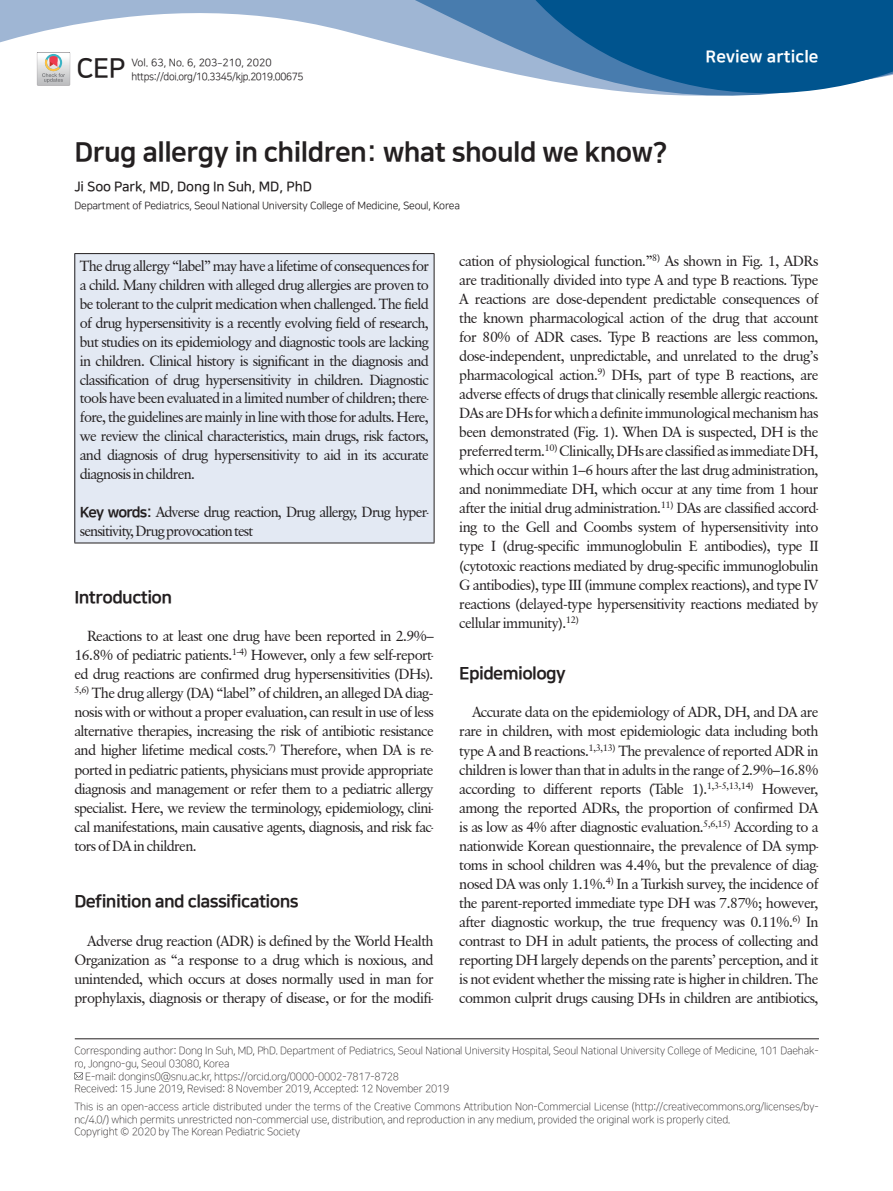
<style>
.page{position:relative;width:893px;height:1191px;background:#fff}
.page>*{position:absolute;margin:0;border:0;box-sizing:border-box;transform-origin:0 0}
.큰제목{font:27px "Nanum Square EB";letter-spacing:-.02em;color:#231f20}
.t1{font:27px "Nanum Square B";color:#231f20}
.서론{font:17.25px "Nanum Square EB";letter-spacing:-.035em;color:#231f20}
.t2{font:16.5px "Nanum Square EB";letter-spacing:.005em;color:#fff}
.바탕글{font:14.55px/19px "Classical Garamond BT";letter-spacing:-.04em;color:#231f20;text-align:justify}
.영문초록{font:14.55px/18.9px "Classical Garamond BT";letter-spacing:-.06em;color:#231f20;text-align:justify}
.이름{font:13.5px "Nanum Square B";letter-spacing:-.01em;color:#231f20}
.각주{font:10.5px/12.6px "Nanum Square L";letter-spacing:-.015em;color:#231f20}
.소속{font:10.5px "Nanum Square R";letter-spacing:-.02em;color:#231f20}
.꼬리말{font:10.5px "Nanum Square R";letter-spacing:-.035em;color:#231f20;scale:.95 1}
.소속-2{font:10.5px "Nanum Square R";color:#231f20}
.s1{font-family:"Utopia Std"}
.s2{font-family:"Nanum Square EB"}
</style>
<div class="page">
<svg style="left:0;top:0;width:462px;height:86px"></svg>
<svg style="left:462px;top:0;width:431px;height:96px;background:#3575a5"></svg>
<div style="left:75px;top:254px;width:359px;height:289px;background:#e3e9f3"></div>
<hr style="left:74px;top:253px;width:360px;height:1px;background:#231f20">
<hr style="left:74px;top:254px;width:1px;height:288px;background:#231f20">
<hr style="left:434px;top:254px;width:1px;height:288px;background:#231f20">
<hr style="left:74px;top:542px;width:360px;height:1px;background:#231f20">
<hr style="left:75px;top:1038px;width:744px;height:1px;background:#231f20">
<svg style="left:74px;top:1072px;width:9px;height:7px"></svg>
<p class="t1" style="left:77px;top:54px;width:50px">CEP</p>
<p class="소속-2" style="left:131px;top:57px;width:142px">Vol. 63, No. 6, 203<span class="s1">–</span>210, 2020</p>
<p class="꼬리말" style="left:131px;top:71px;width:183px">https://doi.org/10.3345/kjp.2019.00675</p>
<p class="큰제목" style="left:74px;top:137px;width:595px">Drug allergy in children: what should we know?</p>
<p class="이름" style="left:74px;top:179px;width:239px">Ji Soo Park, MD, Dong In Suh, MD, PhD</p>
<p class="소속" style="left:74px;top:200px;width:387px">Department of Pediatrics, Seoul National University College of Medicine, Seoul, Korea</p>
<p class="t2" style="left:706px;top:48px;width:114px">Review article</p>
<p class="영문초록" style="left:80px;top:256px;width:351px">The drug allergy “label” may have a lifetime of consequences for a child. Many children with alleged drug allergies are proven to be tolerant to the culprit medication when challenged. The field of drug hypersensitivity is a recently evolving field of research, but studies on its epidemiology and diagnostic tools are lacking in children. Clinical history is significant in the diagnosis and classification of drug hypersensitivity in children. Diagnostic tools have been evaluated in a limited number of children; there&shy;fore, the guidelines are mainly in line with those for adults. Here, we review the clinical characteristics, main drugs, risk factors, and diagnosis of drug hypersensitivity to aid in its accurate diagnosis in children.</p>
<p class="영문초록" style="left:80px;top:502px;width:351px"><span class="s2">Key words:</span> Adverse drug reaction, Drug allergy, Drug hyper&shy;sensitivity, Drug provocation test</p>
<p class="서론" style="left:74px;top:588px;width:99px">Introduction</p>
<p class="바탕글" style="left:74px;top:626px;width:361px;text-indent:13px">Reactions to at least one drug have been reported in 2.9%– 16.8% of pediatric patients.<sup>1-4)</sup> However, only a few self-report&shy;ed drug reactions are confirmed drug hypersensitivities (DHs).<br><sup>5,6)</sup> The drug allergy (DA) “label” of children, an alleged DA diag&shy;nosis with or without a proper evaluation, can result in use of less alternative therapies, increasing the risk of antibiotic resistance and higher lifetime medical costs.<sup>7)</sup> Therefore, when DA is re&shy;ported in pediatric patients, physicians must provide appropriate diagnosis and management or refer them to a pediatric allergy specialist. Here, we review the terminology, epidemiology, clini&shy;cal manifestations, main causative agents, diagnosis, and risk fac&shy;tors of DA in children.</p>
<p class="서론" style="left:74px;top:892px;width:226px">Definition and classifications</p>
<p class="바탕글" style="left:74px;top:930px;width:361px;text-indent:13px">Adverse drug reaction (ADR) is defined by the World Health Organization as “a response to a drug which is noxious, and unintended, which occurs at doses normally used in man for prophylaxis, diagnosis or therapy of disease, or for the modifi-</p>
<p class="바탕글" style="left:459px;top:251px;width:361px">cation of physiological function.”<sup>8)</sup> As shown in Fig. 1, ADRs are traditionally divided into type A and type B reactions. Type A reactions are dose-dependent predictable consequences of the known pharmacological action of the drug that account for 80% of ADR cases. Type B reactions are less common, dose-independent, unpredictable, and unrelated to the drug’s pharmacological action.<sup>9)</sup> DHs, part of type B reactions, are adverse effects of drugs that clinically resemble allergic reactions.<br>DAs are DHs for which a definite immunological mechanism has been demonstrated (Fig. 1). When DA is suspected, DH is the preferred term.<sup>10)</sup> Clinically, DHs are classified as immediate DH, which occur within 1–6 hours after the last drug administration, and nonimmediate DH, which occur at any time from 1 hour after the initial drug administration.<sup>11)</sup> DAs are classified accord&shy;ing to the Gell and Coombs system of hypersensitivity into type I (drug-specific immunoglobulin E antibodies), type II (cytotoxic reactions mediated by drug-specific immunoglobulin G antibodies), type III (immune complex reactions), and type IV reactions (delayed-type hypersensitivity reactions mediated by cellular immunity).<sup>12)</sup></p>
<p class="서론" style="left:459px;top:664px;width:108px">Epidemiology</p>
<p class="바탕글" style="left:459px;top:702px;width:361px;text-indent:13px">Accurate data on the epidemiology of ADR, DH, and DA are rare in children, with most epidemiologic data including both type A and B reactions.<sup>1,3,13)</sup> The prevalence of reported ADR in children is lower than that in adults in the range of 2.9%–16.8% according to different reports (Table 1).<sup>1,3-5,13,14)</sup> However, among the reported ADRs, the proportion of confirmed DA is as low as 4% after diagnostic evaluation.<sup>5,6,15)</sup> According to a nationwide Korean questionnaire, the prevalence of DA symp&shy;toms in school children was 4.4%, but the prevalence of diag&shy;nosed DA was only 1.1%.<sup>4)</sup> In a Turkish survey, the incidence of the parent-reported immediate type DH was 7.87%; however, after diagnostic workup, the true frequency was 0.11%.<sup>6)</sup> In contrast to DH in adult patients, the process of collecting and reporting DH largely depends on the parents’ perception, and it is not evident whether the missing rate is higher in children. The common culprit drugs causing DHs in children are antibiotics,</p>
<p class="각주" style="left:74px;top:1045px;width:746px">Corresponding author: Dong In Suh, MD, PhD. Department of Pediatrics, Seoul National University Hospital, Seoul National University College of Medicine, 101 Daehak&shy;ro, Jongno-gu, Seoul 03080, Korea</p>
<p class="각주" style="left:85px;top:1070px;width:315px">E-mail: dongins0@snu.ac.kr, https://orcid.org/0000-0002-7817-8728</p>
<p class="각주" style="left:74px;top:1082px;width:376px">Received: 15 June 2019, Revised: 8 November 2019, Accepted: 12 November 2019</p>
<p class="각주" style="left:74px;top:1100px;width:746px">This is an open-access article distributed under the terms of the Creative Commons Attribution Non-Commercial License (http://creativecommons.org/licenses/by&shy;nc/4.0/) which permits unrestricted non-commercial use, distribution, and reproduction in any medium, provided the original work is properly cited.</p>
<p class="각주" style="left:74px;top:1125px;width:227px">Copyright © 2020 by The Korean Pediatric Society</p>
</div>
